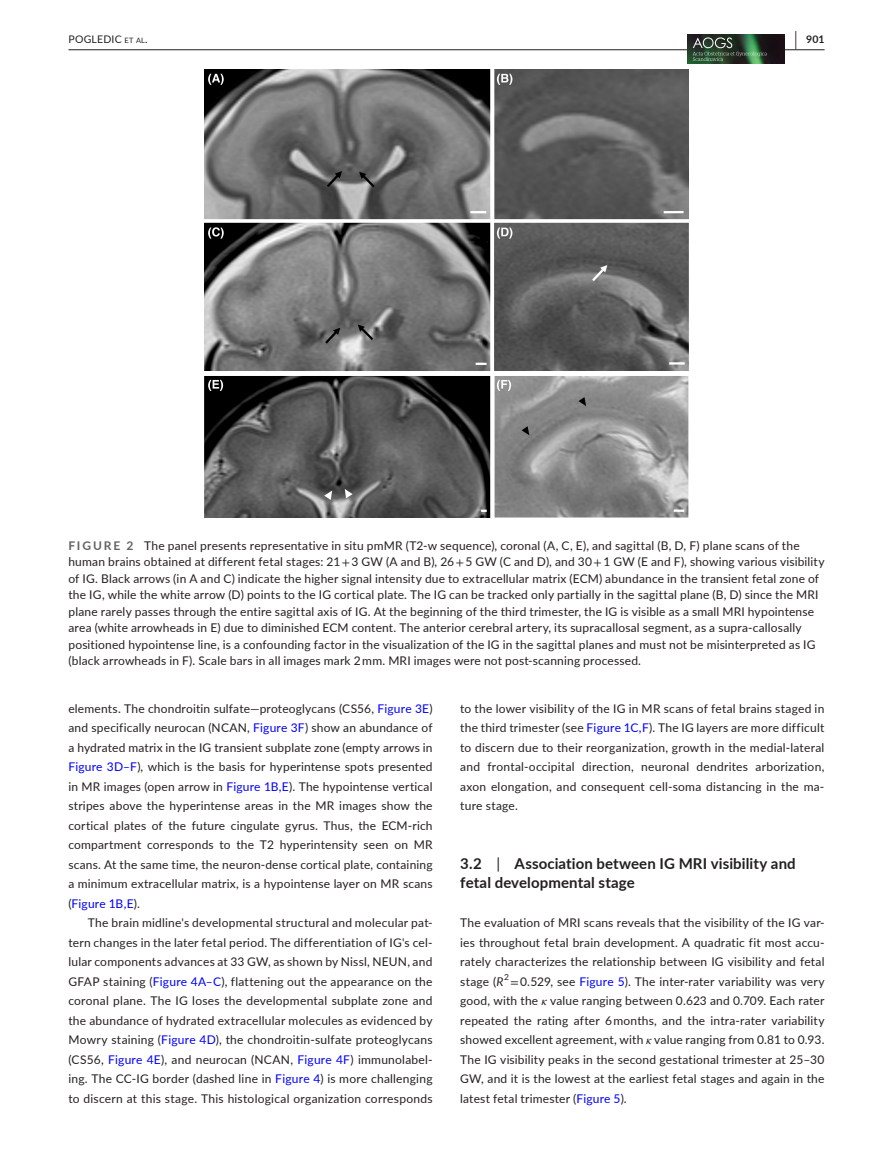
<style>
.page{position:relative;width:893px;height:1174px;background:#fff}
.page>*{position:absolute;margin:0;border:0;box-sizing:border-box;transform-origin:0 0}
.t1{font:700 15px/19.5px "Lato";letter-spacing:.005em;color:#231f20}
.t2{font:12px/19.5px "Lato";letter-spacing:.015em;color:#231f20;text-align:justify}
.t3{font:10.5px "Lato";letter-spacing:.02em;color:#231f20}
.t4{font:700 10.5px "Lato";color:#231f20}
.s1{font-size:7.35px}
.s2{font-size:19.5px}
.s3{font-weight:700;color:#636366}
.s4{font-family:"STIX"}
.s5{color:#00f}
.s6{font-weight:400}
.s7{font-style:italic}
.s8{font-family:"STIX";font-style:italic}
</style>
<div class="page">
<hr style="left:68px;top:49px;width:756px;height:1px;background:#231f20">
<img style="left:688px;top:34px;width:97px;height:30px">
<svg style="left:693px;top:37px;width:74px;height:24px;background:#3f5843"></svg>
<img style="left:204px;top:69px;width:485px;height:448px">
<p class="t3" style="left:68px;top:31px;width:81px">POGLEDIC <span class="s1">et al</span>.</p>
<p class="t4" style="left:795px;top:31px;width:31px"><span class="s2">|</span> 901</p>
<p class="t2" style="left:68px;top:536px;width:757px;line-height:16.5px;text-align:left"><span class="s3">FIGURE 2</span> The panel presents representative in situ pmMR (T2-w sequence), coronal (A, C, E), and sagittal (B, D, F) plane scans of the human brains obtained at different fetal stages: 21 <span class="s4">+</span> 3 GW (A and B), 26 <span class="s4">+</span> 5 GW (C and D), and 30 <span class="s4">+</span> 1 GW (E and F), showing various visibility of IG. Black arrows (in A and C) indicate the higher signal intensity due to extracellular matrix (ECM) abundance in the transient fetal zone of the IG, while the white arrow (D) points to the IG cortical plate. The IG can be tracked only partially in the sagittal plane (B, D) since the MRI plane rarely passes through the entire sagittal axis of IG. At the beginning of the third trimester, the IG is visible as a small MRI hypointense area (white arrowheads in E) due to diminished ECM content. The anterior cerebral artery, its supracallosal segment, as a supra-callosally positioned hypointense line, is a confounding factor in the visualization of the IG in the sagittal planes and must not be misinterpreted as IG (black arrowheads in F). Scale bars in all images mark 2 mm. MRI images were not post-scanning processed.</p>
<p class="t2" style="left:68px;top:698px;width:366px">elements. The chondroitin sulfate—proteoglycans (CS56, <span class="s5">Figure 3E</span>) and specifically neurocan (NCAN, <span class="s5">Figure 3F</span>) show an abundance of a hydrated matrix in the IG transient subplate zone (empty arrows in <span class="s5">Figure 3D–F</span>), which is the basis for hyperintense spots presented in MR images (open arrow in <span class="s5">Figure 1B,E</span>). The hypointense vertical stripes above the hyperintense areas in the MR images show the cortical plates of the future cingulate gyrus. Thus, the ECM-rich compartment corresponds to the T2 hyperintensity seen on MR scans. At the same time, the neuron-dense cortical plate, containing a minimum extracellular matrix, is a hypointense layer on MR scans (<span class="s5">Figure 1B,E</span>).</p>
<p class="t2" style="left:68px;top:912px;width:366px;text-indent:20px">The brain midline's developmental structural and molecular pat&shy;tern changes in the later fetal period. The differentiation of IG's cel&shy;lular components advances at 33 GW, as shown by Nissl, NEUN, and GFAP staining (<span class="s5">Figure 4A–C</span>), flattening out the appearance on the coronal plane. The IG loses the developmental subplate zone and the abundance of hydrated extracellular molecules as evidenced by Mowry staining (<span class="s5">Figure 4D</span>), the chondroitin-sulfate proteoglycans (CS56, <span class="s5">Figure 4E</span>), and neurocan (NCAN, <span class="s5">Figure 4F</span>) immunolabel&shy;ing. The CC-IG border (dashed line in <span class="s5">Figure 4</span>) is more challenging to discern at this stage. This histological organization corresponds</p>
<p class="t2" style="left:460px;top:698px;width:366px">to the lower visibility of the IG in MR scans of fetal brains staged in the third trimester (see <span class="s5">Figure 1C,F</span>). The IG layers are more difficult to discern due to their reorganization, growth in the medial-lateral and frontal-occipital direction, neuronal dendrites arborization, axon elongation, and consequent cell-soma distancing in the ma&shy;ture stage.</p>
<p class="t1" style="left:460px;top:853px;width:337px">3.2 <span class="s6">|</span> Association between IG MRI visibility and fetal developmental stage</p>
<p class="t2" style="left:460px;top:912px;width:366px">The evaluation of MRI scans reveals that the visibility of the IG var&shy;ies throughout fetal brain development. A quadratic fit most accu&shy;rately characterizes the relationship between IG visibility and fetal stage (<span class="s7">R</span><sup>2</sup> <span class="s4">=</span> 0.529, see <span class="s5">Figure 5</span>). The inter-rater variability was very good, with the <span class="s8">κ</span> value ranging between 0.623 and 0.709. Each rater repeated the rating after 6 months, and the intra-rater variability showed excellent agreement, with <span class="s8">κ</span> value ranging from 0.81 to 0.93.<br>The IG visibility peaks in the second gestational trimester at 25–30<br>GW, and it is the lowest at the earliest fetal stages and again in the latest fetal trimester (<span class="s5">Figure 5</span>).</p>
</div>
